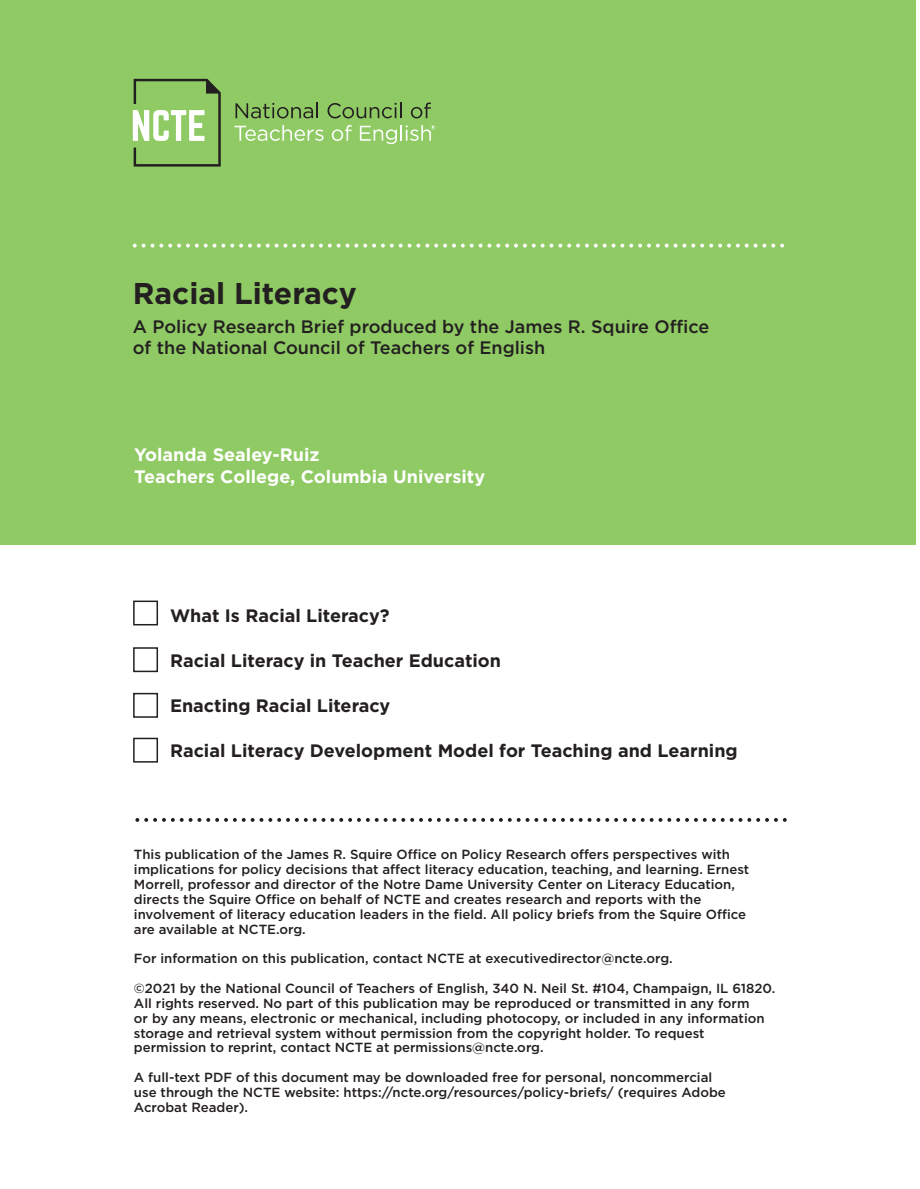
<style>
.page{position:relative;width:920px;height:1189px;background:#fff}
.page>*{position:absolute;margin:0;border:0;box-sizing:border-box;transform-origin:0 0}
.t1{font:700 30px "Gotham HTF";color:#231f20}
.t2{font:700 18px "Gotham HTF";color:#231f20}
.t3{font:500 18px/21px "Gotham HTF";color:#231f20}
.t4{font:700 18px "Gotham HTF";color:#fff}
.t5{font:500 13.2px/14.9px "Gotham HTF";color:#231f20}
</style>
<div class="page">
<div style="left:0;top:0;width:916px;height:544px;background:#8fca64"></div>
<svg style="left:133px;top:243px;width:651px;height:4px"></svg>
<div style="left:133px;top:600px;width:25px;height:25px;border:2px solid #231f20"></div>
<div style="left:133px;top:647px;width:25px;height:25px;border:2px solid #231f20"></div>
<div style="left:133px;top:692px;width:25px;height:25px;border:2px solid #231f20"></div>
<div style="left:133px;top:737px;width:25px;height:25px;border:2px solid #231f20"></div>
<svg style="left:135px;top:818px;width:571px;height:3px"></svg>
<svg style="left:712px;top:818px;width:74px;height:3px"></svg>
<svg style="left:133px;top:79px;width:88px;height:87px"></svg>
<svg style="left:235px;top:103px;width:83px;height:15px"></svg>
<svg style="left:327px;top:103px;width:75px;height:15px"></svg>
<svg style="left:411px;top:102px;width:20px;height:16px"></svg>
<svg style="left:234px;top:125px;width:89px;height:16px"></svg>
<svg style="left:332px;top:125px;width:19px;height:16px"></svg>
<svg style="left:360px;top:125px;width:75px;height:19px"></svg>
<p class="t1" style="left:133px;top:276px;width:225px">Racial Literacy</p>
<p class="t3" style="left:133px;top:315px;width:578px">A Policy Research Brief produced by the James R. Squire Office of the National Council of Teachers of English</p>
<p class="t4" style="left:134px;top:444px;width:187px">Yolanda Sealey-Ruiz</p>
<p class="t4" style="left:134px;top:466px;width:352px">Teachers College, Columbia University</p>
<p class="t2" style="left:170px;top:605px;width:221px">What Is Racial Literacy?</p>
<p class="t2" style="left:170px;top:650px;width:332px">Racial Literacy in Teacher Education</p>
<p class="t2" style="left:170px;top:695px;width:222px">Enacting Racial Literacy</p>
<p class="t2" style="left:170px;top:740px;width:569px">Racial Literacy Development Model for Teaching and Learning</p>
<p class="t5" style="left:134px;top:846px;width:616px">This publication of the James R. Squire Office on Policy Research offers perspectives with implications for policy decisions that affect literacy education, teaching, and learning. Ernest Morrell, professor and director of the Notre Dame University Center on Literacy Education, directs the Squire Office on behalf of NCTE and creates research and reports with the involvement of literacy education leaders in the field. All policy briefs from the Squire Office are available at NCTE.org.</p>
<p class="t5" style="left:134px;top:950px;width:540px">For information on this publication, contact NCTE at executivedirector@ncte.org.</p>
<p class="t5" style="left:134px;top:980px;width:643px">©2021 by the National Council of Teachers of English, 340 N. Neil St. #104, Champaign, IL 61820.<br>All rights reserved. No part of this publication may be reproduced or transmitted in any form<br>or by any means, electronic or mechanical, including photocopy, or included in any information storage and retrieval system without permission from the copyright holder. To request permission to reprint, contact NCTE at permissions@ncte.org.</p>
<p class="t5" style="left:134px;top:1069px;width:593px">A full-text PDF of this document may be downloaded free for personal, noncommercial use through the NCTE website: https://ncte.org/resources/policy-briefs/ (requires Adobe<br>Acrobat Reader).</p>
</div>
